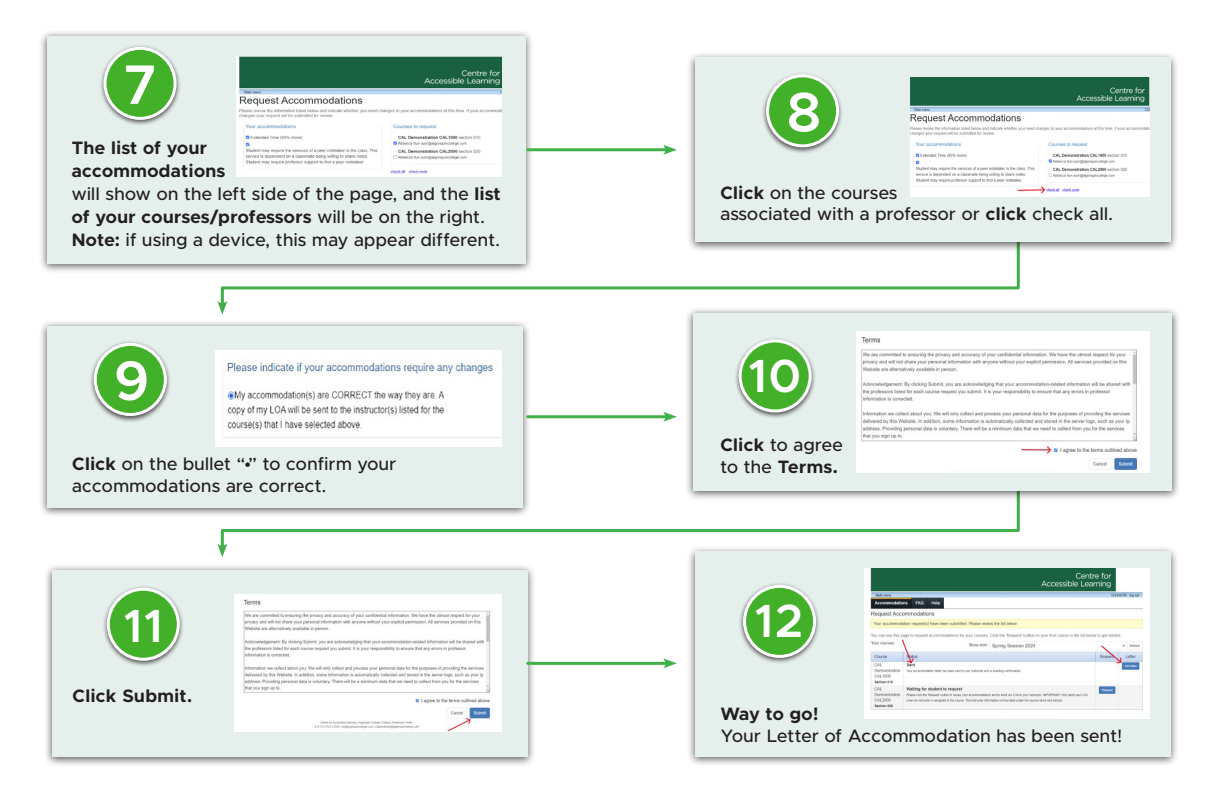
<style>
.page{position:relative;width:1224px;height:792px;background:#fff}
.page>*{position:absolute;margin:0;border:0;box-sizing:border-box;transform-origin:0 0}
.t1{font:600 55.7px "Metropolis";color:#fff}
.t2{font:600 46.7px "Metropolis";color:#fff}
.t3{font:500 18px/23px "Metropolis";letter-spacing:.025em;color:#231f20}
.t4{font:700 18px "Metropolis";letter-spacing:.025em;color:#231f20}
.s1{font-weight:700}
.s2{font-weight:500}
</style>
<div class="page">
<svg style="left:220px;top:252px;width:800px;height:50px"></svg>
<svg style="left:217px;top:301px;width:10px;height:14px"></svg>
<svg style="left:220px;top:501px;width:800px;height:43px"></svg>
<svg style="left:217px;top:543px;width:10px;height:14px"></svg>
<div style="left:38px;top:30px;width:496px;height:244px;background:#231f20;opacity:.75"></div>
<div style="left:47px;top:36px;width:479px;height:228px;background:#e5efec"></div>
<div style="left:99px;top:44px;width:82px;height:83px;background:#231f20;opacity:.75"></div>
<div style="left:105px;top:48px;width:70px;height:70px;background:#43b02a;border-radius:50%"></div>
<div style="left:104px;top:47px;width:73px;height:73px;border:3px solid #fff;border-radius:50%"></div>
<img style="left:236px;top:56px;width:266px;height:121px">
<div style="left:687px;top:52px;width:492px;height:200px;background:#231f20;opacity:.75"></div>
<div style="left:695px;top:58px;width:476px;height:184px;background:#e5efec"></div>
<div style="left:761px;top:72px;width:83px;height:82px;background:#231f20;opacity:.75"></div>
<div style="left:768px;top:76px;width:70px;height:70px;background:#43b02a;border-radius:50%"></div>
<div style="left:766px;top:74px;width:73px;height:73px;border:3px solid #fff;border-radius:50%"></div>
<img style="left:910px;top:78px;width:240px;height:118px">
<div style="left:38px;top:320px;width:493px;height:198px;background:#231f20;opacity:.75"></div>
<div style="left:47px;top:326px;width:475px;height:182px;background:#e5efec"></div>
<div style="left:89px;top:340px;width:83px;height:83px;background:#231f20;opacity:.75"></div>
<div style="left:95px;top:344px;width:70px;height:70px;background:#43b02a;border-radius:50%"></div>
<div style="left:94px;top:343px;width:73px;height:73px;border:3px solid #fff;border-radius:50%"></div>
<img style="left:215px;top:350px;width:287px;height:97px">
<div style="left:687px;top:545px;width:492px;height:222px;background:#231f20;opacity:.75"></div>
<div style="left:695px;top:552px;width:476px;height:205px;background:#e5efec"></div>
<div style="left:738px;top:582px;width:83px;height:83px;background:#231f20;opacity:.75"></div>
<div style="left:745px;top:586px;width:70px;height:70px;background:#43b02a;border-radius:50%"></div>
<div style="left:743px;top:585px;width:73px;height:73px;border:3px solid #fff;border-radius:50%"></div>
<img style="left:864px;top:568px;width:286px;height:150px">
<div style="left:44px;top:564px;width:492px;height:203px;background:#231f20;opacity:.75"></div>
<div style="left:52px;top:570px;width:476px;height:187px;background:#e5efec"></div>
<div style="left:102px;top:585px;width:83px;height:83px;background:#231f20;opacity:.75"></div>
<div style="left:108px;top:589px;width:70px;height:70px;background:#43b02a;border-radius:50%"></div>
<div style="left:107px;top:588px;width:73px;height:73px;border:3px solid #fff;border-radius:50%"></div>
<img style="left:234px;top:594px;width:268px;height:137px">
<div style="left:685px;top:307px;width:496px;height:194px;background:#231f20;opacity:.75"></div>
<div style="left:693px;top:313px;width:479px;height:178px;background:#e5efec"></div>
<div style="left:734px;top:337px;width:82px;height:82px;background:#231f20;opacity:.75"></div>
<div style="left:740px;top:341px;width:70px;height:70px;background:#43b02a;border-radius:50%"></div>
<div style="left:739px;top:339px;width:73px;height:73px;border:3px solid #fff;border-radius:50%"></div>
<img style="left:857px;top:331px;width:293px;height:142px">
<hr style="left:528px;top:148px;width:140px;height:3px;background:#40b149">
<svg style="left:663px;top:145px;width:14px;height:10px"></svg>
<hr style="left:528px;top:415px;width:140px;height:3px;background:#40b149">
<svg style="left:663px;top:412px;width:14px;height:10px"></svg>
<hr style="left:528px;top:662px;width:140px;height:3px;background:#40b149">
<svg style="left:663px;top:658px;width:14px;height:10px"></svg>
<p class="t1" style="left:124px;top:50px;width:34px">7</p>
<p class="t4" style="left:72px;top:136px;width:137px">The list of your</p>
<p class="t3" style="left:72px;top:159px;width:431px"><span class="s1">accommodations<br></span>will show on the left side of the page, and the <span class="s1">list of your courses/professors</span> will be on the right.<br><span class="s1">Note:</span> if using a device, this may appear different.</p>
<p class="t1" style="left:114px;top:346px;width:37px">9</p>
<p class="t3" style="left:72px;top:453px;width:326px;line-height:22px"><span class="s1">Click</span> on the bullet “•” to confirm your accommodations are correct.</p>
<p class="t2" style="left:123px;top:596px;width:41px">11</p>
<p class="t4" style="left:73px;top:685px;width:121px">Click Submit.</p>
<p class="t1" style="left:786px;top:77px;width:37px">8</p>
<p class="t3" style="left:720px;top:182px;width:394px;line-height:21.6px"><span class="s1">Click</span> on the courses<br>associated with a professor or <span class="s1">click</span> check all.</p>
<p class="t2" style="left:748px;top:346px;width:55px">10</p>
<p class="t3" style="left:720px;top:433px;width:124px"><span class="s1">Click</span> to agree</p>
<p class="t4" style="left:720px;top:455px;width:119px"><span class="s2">to the</span> Terms.</p>
<p class="t2" style="left:754px;top:592px;width:50px">12</p>
<p class="t4" style="left:720px;top:702px;width:100px">Way to go!</p>
<p class="t3" style="left:720px;top:724px;width:403px">Your Letter of Accommodation has been sent!</p>
</div>
